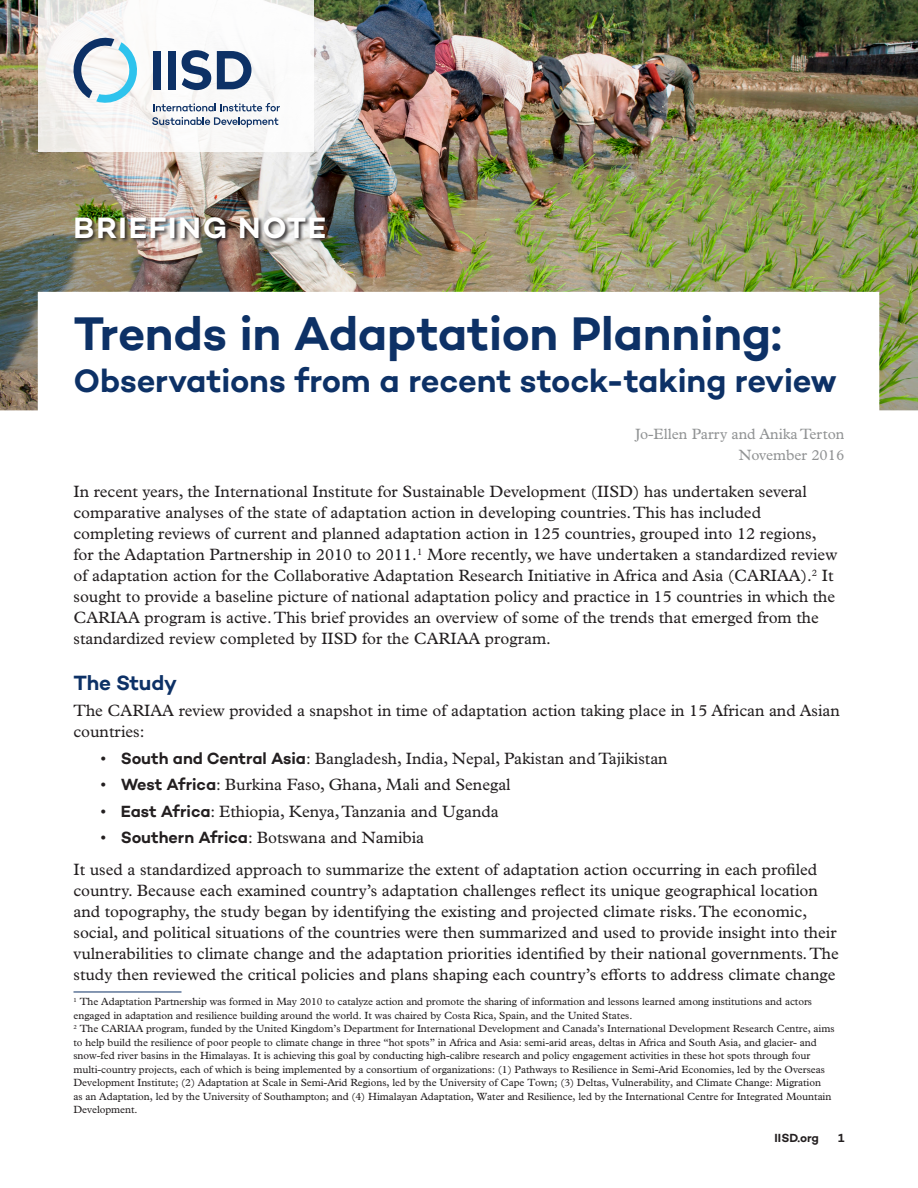
<style>
.page{position:relative;width:918px;height:1188px;background:#fff}
.page>*{position:absolute;margin:0;border:0;box-sizing:border-box;transform-origin:0 0}
.Publication_Title{font:600 48px "Campton";letter-spacing:-.005em;color:#0d3166}
.Publication_Title-2{font:600 33px "Campton";letter-spacing:-.005em;color:#0d3166}
.Document_Type{font:600 30px "Campton";letter-spacing:.06em;color:#fff}
.Subhead1{font:600 21px "Campton";letter-spacing:-.015em;color:#0d3166}
.Body_copy{font:16.5px/21px "Plantin MT Pro";color:#231f20}
.Body_copy-2{font:15px/20.1px "Plantin MT Pro";color:#919394;text-align:right}
.Copyright_running_fo{font:600 12px "Campton";letter-spacing:-.005em;color:#231f20}
.Footnotes{font:10.5px/13.5px "Plantin MT Pro";letter-spacing:-.005em;color:#231f20}
.s1{font-family:"Campton";font-weight:600}
</style>
<div class="page">
<hr style="left:74px;top:992px;width:108px;height:1px;background:#0d3166">
<img style="left:0;top:0;width:918px;height:410px">
<svg style="left:38px;top:0;width:276px;height:152px"></svg>
<svg style="left:70px;top:35px;width:71px;height:71px"></svg>
<svg style="left:153px;top:103px;width:127px;height:8px"></svg>
<svg style="left:152px;top:117px;width:126px;height:10px"></svg>
<svg style="left:182px;top:50px;width:29px;height:40px"></svg>
<div style="left:153px;top:51px;width:8px;height:38px;background:#0d3166"></div>
<div style="left:168px;top:51px;width:8px;height:38px;background:#0d3166"></div>
<svg style="left:217px;top:51px;width:34px;height:38px"></svg>
<div style="left:75px;top:216px;width:256px;height:28px;background:#231f20;opacity:.9"></div>
<p class="Document_Type" style="left:74px;top:208px;width:254px">BRIEFING NOTE</p>
<p class="Publication_Title" style="left:74px;top:303px;width:710px">Trends in Adaptation Planning:</p>
<p class="Publication_Title-2" style="left:74px;top:359px;width:765px">Observations from a recent stock-taking review</p>
<p class="Body_copy-2" style="left:635px;top:424px;width:211px">Jo-Ellen Parry and Anika Terton<br>November 2016</p>
<p class="Body_copy" style="left:74px;top:482px;width:765px">In recent years, the International Institute for Sustainable Development (IISD) has undertaken several comparative analyses of the state of adaptation action in developing countries. This has included completing reviews of current and planned adaptation action in 125 countries, grouped into 12 regions, for the Adaptation Partnership in 2010 to 2011.<sup>1</sup> More recently, we have undertaken a standardized review of adaptation action for the Collaborative Adaptation Research Initiative in Africa and Asia (CARIAA).<sup>2</sup> It sought to provide a baseline picture of national adaptation policy and practice in 15 countries in which the CARIAA program is active. This brief provides an overview of some of the trends that emerged from the standardized review completed by IISD for the CARIAA program.</p>
<p class="Subhead1" style="left:74px;top:670px;width:105px">The Study</p>
<p class="Body_copy" style="left:74px;top:701px;width:768px">The CARIAA review provided a snapshot in time of adaptation action taking place in 15 African and Asian countries:</p>
<p class="Body_copy" style="left:100px;top:748px;width:569px">• <span class="s1">South and Central Asia</span>: Bangladesh, India, Nepal, Pakistan and Tajikistan</p>
<p class="Body_copy" style="left:100px;top:774px;width:412px">• <span class="s1">West Africa</span>: Burkina Faso, Ghana, Mali and Senegal</p>
<p class="Body_copy" style="left:100px;top:801px;width:400px">• <span class="s1">East Africa</span>: Ethiopia, Kenya, Tanzania and Uganda</p>
<p class="Body_copy" style="left:100px;top:827px;width:325px">• <span class="s1">Southern Africa</span>: Botswana and Namibia</p>
<p class="Body_copy" style="left:74px;top:859px;width:767px">It used a standardized approach to summarize the extent of adaptation action occurring in each profiled country. Because each examined country’s adaptation challenges reflect its unique geographical location and topography, the study began by identifying the existing and projected climate risks. The economic, social, and political situations of the countries were then summarized and used to provide insight into their vulnerabilities to climate change and the adaptation priorities identified by their national governments. The study then reviewed the critical policies and plans shaping each country’s efforts to address climate change</p>
<p class="Footnotes" style="left:74px;top:995px;width:740px"><sup>1</sup> The Adaptation Partnership was formed in May 2010 to catalyze action and promote the sharing of information and lessons learned among institutions and actors engaged in adaptation and resilience building around the world. It was chaired by Costa Rica, Spain, and the United States.</p>
<p class="Footnotes" style="left:74px;top:1022px;width:763px"><sup>2</sup> The CARIAA program, funded by the United Kingdom’s Department for International Development and Canada’s International Development Research Centre, aims to help build the resilience of poor people to climate change in three “hot spots” in Africa and Asia: semi-arid areas, deltas in Africa and South Asia, and glacier- and snow-fed river basins in the Himalayas. It is achieving this goal by conducting high-calibre research and policy engagement activities in these hot spots through four multi-country projects, each of which is being implemented by a consortium of organizations: (1) Pathways to Resilience in Semi-Arid Economies, led by the Overseas Development Institute; (2) Adaptation at Scale in Semi-Arid Regions, led by the University of Cape Town; (3) Deltas, Vulnerability, and Climate Change: Migration<br>as an Adaptation, led by the University of Southampton; and (4) Himalayan Adaptation, Water and Resilience, led by the International Centre for Integrated Mountain Development.</p>
<p class="Copyright_running_fo" style="left:775px;top:1130px;width:46px">IISD.org</p>
<p class="Copyright_running_fo" style="left:838px;top:1130px;width:8px">1</p>
</div>
